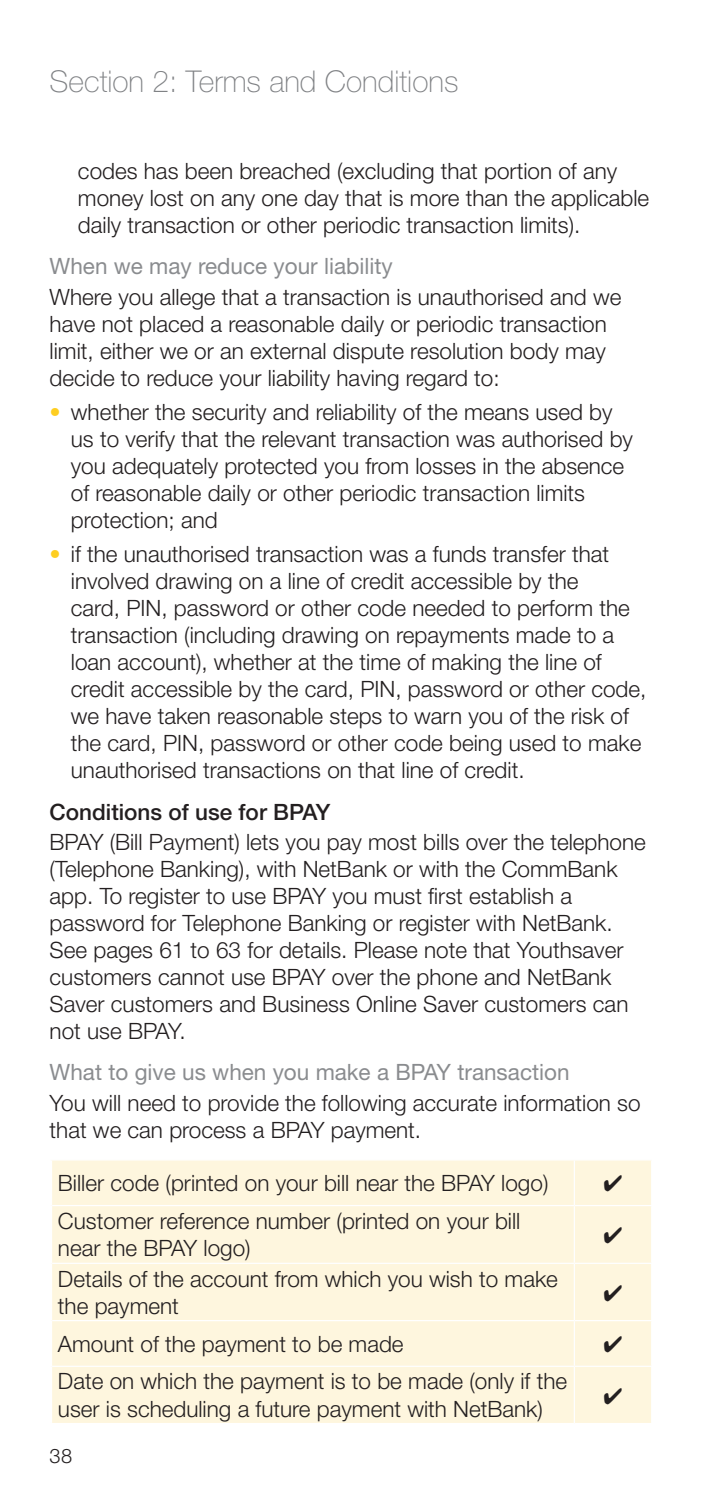
<style>
.page{position:relative;width:702px;height:1489px;background:#fff}
.page>*{position:absolute;margin:0;border:0;box-sizing:border-box;transform-origin:0 0}
.t1{font:100 30px "Helvetica Neue LT Std";color:#808285}
.t2{font:300 22.5px/27px "Helvetica Neue LT Std";color:#231f20}
.t3{font:22.5px "Helvetica Neue LT Std";color:#8a8c8f}
.t4{font:500 22.5px "Helvetica Neue LT Std";color:#231f20}
.t5{font:300 20px "Helvetica Neue LT Std";color:#231f20}
.s1{color:#fece21}
.s2{font-weight:400;color:#8a8c8f}
</style>
<div class="page">
<div style="left:52px;top:1160px;width:599px;height:262px;background:#fef6de"></div>
<hr style="left:573px;top:1160px;width:2px;height:44px;background:#fff">
<hr style="left:52px;top:1204px;width:522px;height:2px;background:#fff">
<hr style="left:574px;top:1204px;width:78px;height:2px;background:#fff">
<hr style="left:573px;top:1206px;width:2px;height:56px;background:#fff">
<hr style="left:52px;top:1262px;width:522px;height:1px;background:#fff">
<hr style="left:574px;top:1262px;width:78px;height:1px;background:#fff">
<hr style="left:573px;top:1263px;width:2px;height:56px;background:#fff">
<hr style="left:52px;top:1319px;width:522px;height:2px;background:#fff">
<hr style="left:574px;top:1319px;width:78px;height:2px;background:#fff">
<hr style="left:573px;top:1321px;width:2px;height:44px;background:#fff">
<hr style="left:52px;top:1365px;width:522px;height:1px;background:#fff">
<hr style="left:574px;top:1365px;width:78px;height:1px;background:#fff">
<hr style="left:573px;top:1366px;width:2px;height:56px;background:#fff">
<svg style="left:604px;top:1175px;width:17px;height:16px"></svg>
<svg style="left:604px;top:1226px;width:17px;height:17px"></svg>
<svg style="left:604px;top:1284px;width:17px;height:16px"></svg>
<svg style="left:604px;top:1335px;width:17px;height:17px"></svg>
<svg style="left:604px;top:1387px;width:17px;height:16px"></svg>
<h1 class="t1" style="left:50px;top:64px;width:410px">Section 2: Terms and Conditions</h1>
<p class="t2" style="left:78px;top:157px;width:572px">codes has been breached (excluding that portion of any money lost on any one day that is more than the applicable daily transaction or other periodic transaction limits).</p>
<p class="t3" style="left:50px;top:253px;width:344px">When we may reduce your liability</p>
<p class="t2" style="left:50px;top:283px;width:573px">Where you allege that a transaction is unauthorised and we have not placed a reasonable daily or periodic transaction limit, either we or an external dispute resolution body may decide to reduce your liability having regard to:</p>
<p class="t2" style="left:71px;top:398px;width:563px;text-indent:-21px"><span class="s1">•</span> whether the security and reliability of the means used by us to verify that the relevant transaction was authorised by you adequately protected you from losses in the absence of reasonable daily or other periodic transaction limits protection; and</p>
<p class="t2" style="left:71px;top:540px;width:577px;text-indent:-21px"><span class="s1">•</span> if the unauthorised transaction was a funds transfer that involved drawing on a line of credit accessible by the<br>card, PIN, password or other code needed to perform the transaction (including drawing on repayments made to a loan account), whether at the time of making the line of credit accessible by the card, PIN, password or other code, we have taken reasonable steps to warn you of the risk of the card, PIN, password or other code being used to make unauthorised transactions on that line of credit.</p>
<p class="t4" style="left:50px;top:798px;width:282px">Conditions of use for BPAY</p>
<p class="t2" style="left:50px;top:828px;width:597px">BPAY (Bill Payment) lets you pay most bills over the telephone (Telephone Banking), with NetBank or with the CommBank app. To register to use BPAY you must first establish a password for Telephone Banking or register with NetBank.<br>See pages 61 to 63 for details. Please note that Youthsaver customers cannot use BPAY over the phone and NetBank Saver customers and Business Online Saver customers can not use BPAY.</p>
<p class="t2" style="left:50px;top:1056px;width:592px;line-height:30.5px"><span class="s2">What to give us when you make a</span> <span class="s2">BPAY</span> <span class="s2">transaction<br></span>You will need to provide the following accurate information so</p>
<p class="t2" style="left:50px;top:1115px;width:373px">that we can process a BPAY payment.</p>
<p class="t2" style="left:58px;top:1168px;width:492px">Biller code (printed on your bill near the BPAY logo)</p>
<p class="t2" style="left:58px;top:1206px;width:464px">Customer reference number (printed on your bill near the BPAY logo)</p>
<p class="t2" style="left:58px;top:1264px;width:501px">Details of the account from which you wish to make the payment</p>
<p class="t2" style="left:58px;top:1329px;width:347px">Amount of the payment to be made</p>
<p class="t2" style="left:58px;top:1367px;width:510px">Date on which the payment is to be made (only if the user is scheduling a future payment with NetBank)</p>
<p class="t5" style="left:50px;top:1442px;width:24px">38</p>
</div>
